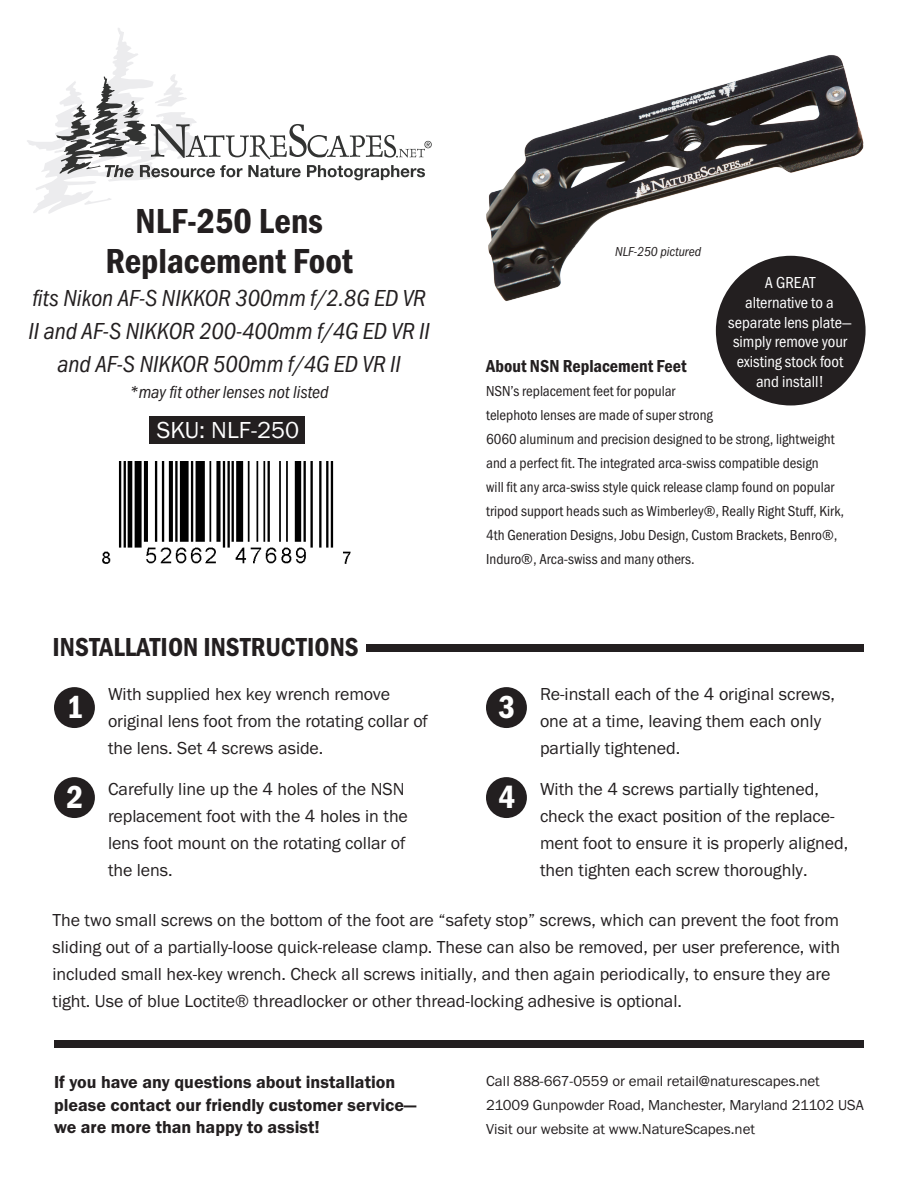
<style>
.page{position:relative;width:918px;height:1188px;background:#fff}
.page>*{position:absolute;margin:0;border:0;box-sizing:border-box;transform-origin:0 0}
.t1{font:600 condensed 36px "Franklin Gothic FS";color:#231f20}
.t2{font:600 condensed 33px "Franklin Gothic FS";color:#fff}
.t3{font:600 condensed 27px "Franklin Gothic FS";color:#231f20}
.t4{font:italic condensed 24px/33px "Franklin Gothic FS";color:#231f20;text-align:center}
.t5{font:24px "Franklin Gothic FS";color:#fff}
.t6{font:18px/27px "Franklin Gothic FS";letter-spacing:-.005em;color:#231f20}
.t7{font:600 18px/22.5px "Franklin Gothic FS";color:#231f20}
.t8{font:italic condensed 18px "Franklin Gothic FS";letter-spacing:-.005em;color:#231f20}
.t9{font:600 condensed 18px "Franklin Gothic FS";color:#231f20}
.t10{font:condensed 16.5px/19.8px "Franklin Gothic FS";color:#fff;text-align:center}
.t11{font:condensed 15px/24px "Franklin Gothic FS";color:#231f20}
.t12{font:15px "Franklin Gothic FS";color:#231f20}
.t13{font:italic condensed 13.5px "Franklin Gothic FS";color:#231f20}
</style>
<div class="page">
<img style="left:102px;top:461px;width:249px;height:103px">
<img style="left:486px;top:55px;width:378px;height:280px">
<div style="left:54px;top:687px;width:41px;height:41px;background:#231f20;border-radius:50%"></div>
<div style="left:54px;top:777px;width:41px;height:41px;background:#231f20;border-radius:50%"></div>
<div style="left:486px;top:687px;width:41px;height:41px;background:#231f20;border-radius:50%"></div>
<div style="left:486px;top:777px;width:41px;height:41px;background:#231f20;border-radius:50%"></div>
<div style="left:366px;top:645px;width:498px;height:7px;background:#231f20"></div>
<div style="left:716px;top:256px;width:150px;height:149px;background:#231f20;border-radius:50%"></div>
<div style="left:54px;top:1040px;width:810px;height:7px;background:#231f20"></div>
<svg style="left:27px;top:28px;width:405px;height:186px"></svg>
<div style="left:150px;top:416px;width:155px;height:28px;background:#231f20"></div>
<p class="t1" style="left:135px;top:200px;width:189px">NLF-250 Lens</p>
<p class="t1" style="left:105px;top:241px;width:249px">Replacement Foot</p>
<p class="t4" style="left:29px;top:282px;width:403px">fits Nikon AF-S NIKKOR 300mm f/2.8G ED VR<br>II and AF-S NIKKOR 200-400mm f/4G ED VR II and AF-S NIKKOR 500mm f/4G ED VR II</p>
<p class="t8" style="left:130px;top:382px;width:201px">*may fit other lenses not listed</p>
<p class="t5" style="left:157px;top:416px;width:144px">SKU: NLF-250</p>
<p class="t13" style="left:615px;top:245px;width:88px">NLF-250 pictured</p>
<p class="t10" style="left:728px;top:273px;width:125px">A GREAT<br>alternative to a separate lens plate— simply remove your existing stock foot and install!</p>
<p class="t9" style="left:486px;top:356px;width:202px">About NSN Replacement Feet</p>
<p class="t11" style="left:486px;top:379px;width:359px">NSN’s replacement feet for popular<br>telephoto lenses are made of super strong<br>6060 aluminum and precision designed to be strong, lightweight and a perfect fit. The integrated arca-swiss compatible design<br>will fit any arca-swiss style quick release clamp found on popular tripod support heads such as Wimberley®, Really Right Stuff, Kirk, 4th Generation Designs, Jobu Design, Custom Brackets, Benro®, Induro®, Arca-swiss and many others.</p>
<p class="t3" style="left:52px;top:631px;width:308px">INSTALLATION INSTRUCTIONS</p>
<p class="t6" style="left:108px;top:681px;width:322px">With supplied hex key wrench remove original lens foot from the rotating collar of the lens. Set 4 screws aside.</p>
<p class="t6" style="left:108px;top:775px;width:302px">Carefully line up the 4 holes of the NSN replacement foot with the 4 holes in the lens foot mount on the rotating collar of the lens.</p>
<p class="t6" style="left:52px;top:906px;width:789px">The two small screws on the bottom of the foot are “safety stop” screws, which can prevent the foot from sliding out of a partially-loose quick-release clamp. These can also be removed, per user preference, with included small hex-key wrench. Check all screws initially, and then again periodically, to ensure they are tight. Use of blue Loctite® threadlocker or other thread-locking adhesive is optional.</p>
<p class="t6" style="left:540px;top:681px;width:297px">Re-install each of the 4 original screws, one at a time, leaving them each only partially tightened.</p>
<p class="t6" style="left:540px;top:775px;width:310px">With the 4 screws partially tightened, check the exact position of the replace&shy;ment foot to ensure it is properly aligned, then tighten each screw thoroughly.</p>
<p class="t2" style="left:498px;top:688px;width:18px">3</p>
<p class="t2" style="left:66px;top:688px;width:18px">1</p>
<p class="t2" style="left:66px;top:778px;width:18px">2</p>
<p class="t2" style="left:498px;top:778px;width:18px">4</p>
<p class="t7" style="left:54px;top:1071px;width:364px">If you have any questions about installation please contact our friendly customer service— we are more than happy to assist!</p>
<p class="t12" style="left:486px;top:1072px;width:335px">Call 888-667-0559 or email retail@naturescapes.net</p>
<p class="t12" style="left:486px;top:1096px;width:379px">21009 Gunpowder Road, Manchester, Maryland 21102 USA</p>
<p class="t12" style="left:486px;top:1120px;width:270px">Visit our website at www.NatureScapes.net</p>
</div>
